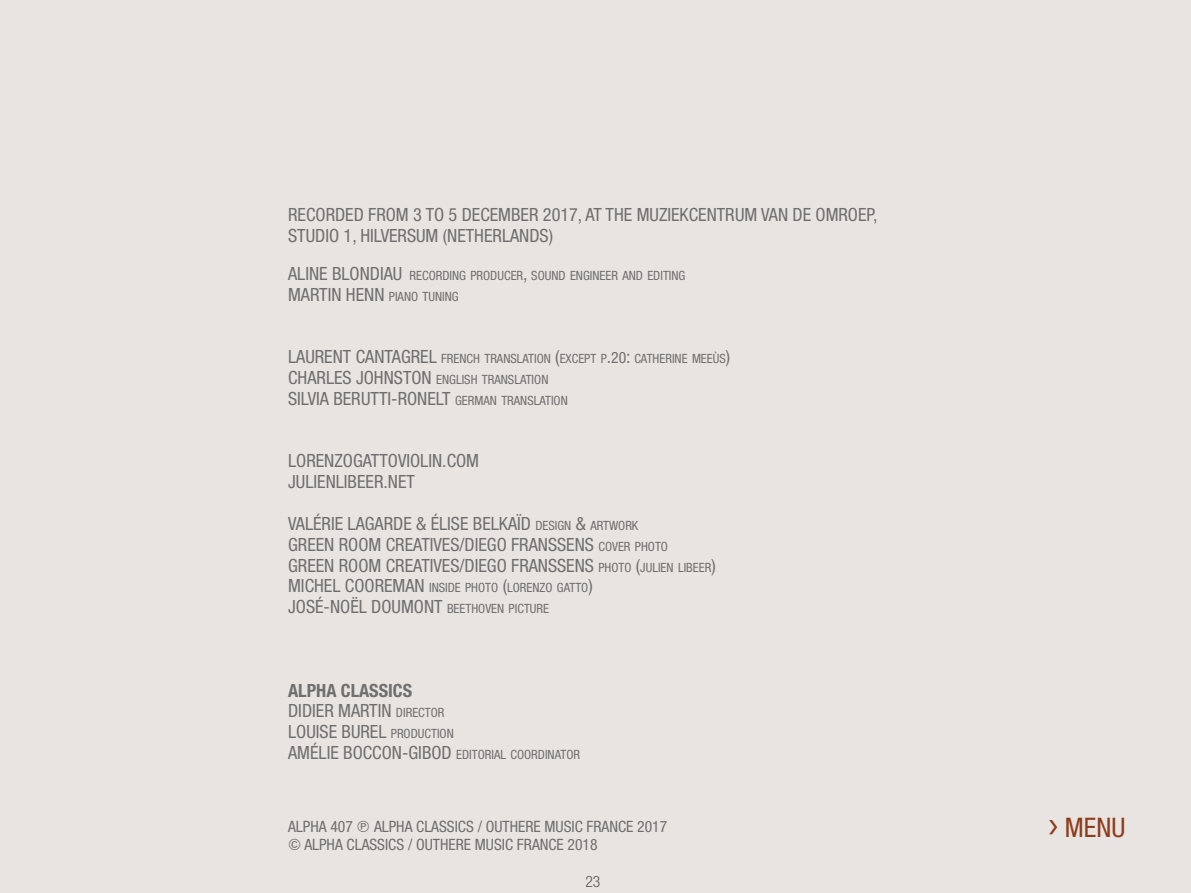
<style>
.page{position:relative;width:1191px;height:893px;background:#e8e4e1}
.page>*{position:absolute;margin:0;border:0;box-sizing:border-box;transform-origin:0 0}
.t1{font:condensed 27px "Helvetica Neue";color:#8e3c1c}
.t2{font:condensed 18.3px/20.9px "Helvetica Neue";color:#706f6f}
.t3{font:condensed 18.3px "Helvetica Neue";color:#706f6f}
.t4{font:condensed 15.6px/18.3px "Helvetica Neue";color:#706f6f}
.t5{font:300 condensed 15.6px "Helvetica Neue";color:#575756}
.t6{font:300 condensed 14.85px "Helvetica Neue";color:#000}
.t7{font:condensed 12.75px/20.9px "Helvetica Neue";color:#706f6f}
.s1{font-size:18.3px}
.s2{font-size:15.6px}
.s3{font-size:12.75px}
.s4{font-style:inherit}
.s5{font-weight:700}
.s6{font-family:"Circle CPR";font-stretch:normal}
.s7{font-family:"Myriad Pro";font-stretch:normal;font-size:39px}
</style>
<div class="page">
<p class="t2" style="left:288px;top:204px;width:591px">RECORDED FROM 3 TO 5 DECEMBER 2017, AT THE MUZIEKCENTRUM VAN DE OMROEP,<br>STUDIO 1, HILVERSUM (NETHERLANDS)</p>
<p class="t7" style="left:288px;top:265px;width:399px"><span class="s1">ALINE BLONDIAU</span> RECORDING PRODUCER<span class="s1">,</span> SOUND ENGINEER AND EDITING<br><span class="s1">MARTIN HENN</span> PIANO TUNING</p>
<p class="t7" style="left:288px;top:348px;width:443px"><span class="s1">LAURENT CANTAGREL</span> FRENCH TRANSLATION <span class="s1">(</span>EXCEPT P<span class="s1">.</span><span class="s2">20</span><span class="s1">:</span> CATHERINE MEEÙS<span class="s1">)<br>CHARLES JOHNSTON</span> ENGLISH TRANSLATION</p>
<p class="t3" style="left:288px;top:388px;width:281px">SILVIA BERUTTI-RONELT <span class="s3">GERMAN TRANSLATION</span></p>
<p class="t2" style="left:288px;top:450px;width:192px">LORENZOGATTOVIOLIN.COM<br>JULIENLIBEER.NET</p>
<p class="t2" style="left:288px;top:513px;width:429px">VALÉRIE LAGARDE &amp; ÉLISE BELKAÏD <span class="s3">DESIGN</span> <span class="s4">&amp;</span> <span class="s3">ARTWORK<br></span>GREEN ROOM CREATIVES/DIEGO FRANSSENS <span class="s3">COVER PHOTO<br></span>GREEN ROOM CREATIVES/DIEGO FRANSSENS <span class="s3">PHOTO</span> <span class="s4">(</span><span class="s3">JULIEN LIBEER</span><span class="s4">)</span></p>
<p class="t7" style="left:288px;top:577px;width:306px"><span class="s1">MICHEL COOREMAN</span> INSIDE PHOTO <span class="s1">(</span>LORENZO GATTO<span class="s1">)</span></p>
<p class="t2" style="left:288px;top:596px;width:262px">JOSÉ-NOËL DOUMONT <span class="s3">BEETHOVEN PICTURE</span></p>
<p class="t2" style="left:288px;top:680px;width:167px"><span class="s5">ALPHA CLASSICS<br></span>DIDIER MARTIN <span class="s3">DIRECTOR<br></span>LOUISE BUREL <span class="s3">PRODUCTION</span></p>
<p class="t7" style="left:288px;top:744px;width:293px"><span class="s1">AMÉLIE BOCCON-GIBOD</span> EDITORIAL COORDINATOR</p>
<p class="t4" style="left:288px;top:817px;width:381px">ALPHA 407 <span class="s6">p</span> ALPHA CLASSICS / OUTHERE MUSIC FRANCE 2017 <span class="s6">c</span> ALPHA CLASSICS / OUTHERE MUSIC FRANCE 2018</p>
<h1 class="t1" style="left:1048px;top:812px;width:78px"><span class="s7">›</span> MENU</h1>
<p class="t6" style="left:592px;top:867px;width:16px">21</p>
<p class="t5" style="left:585px;top:873px;width:17px">23</p>
</div>
